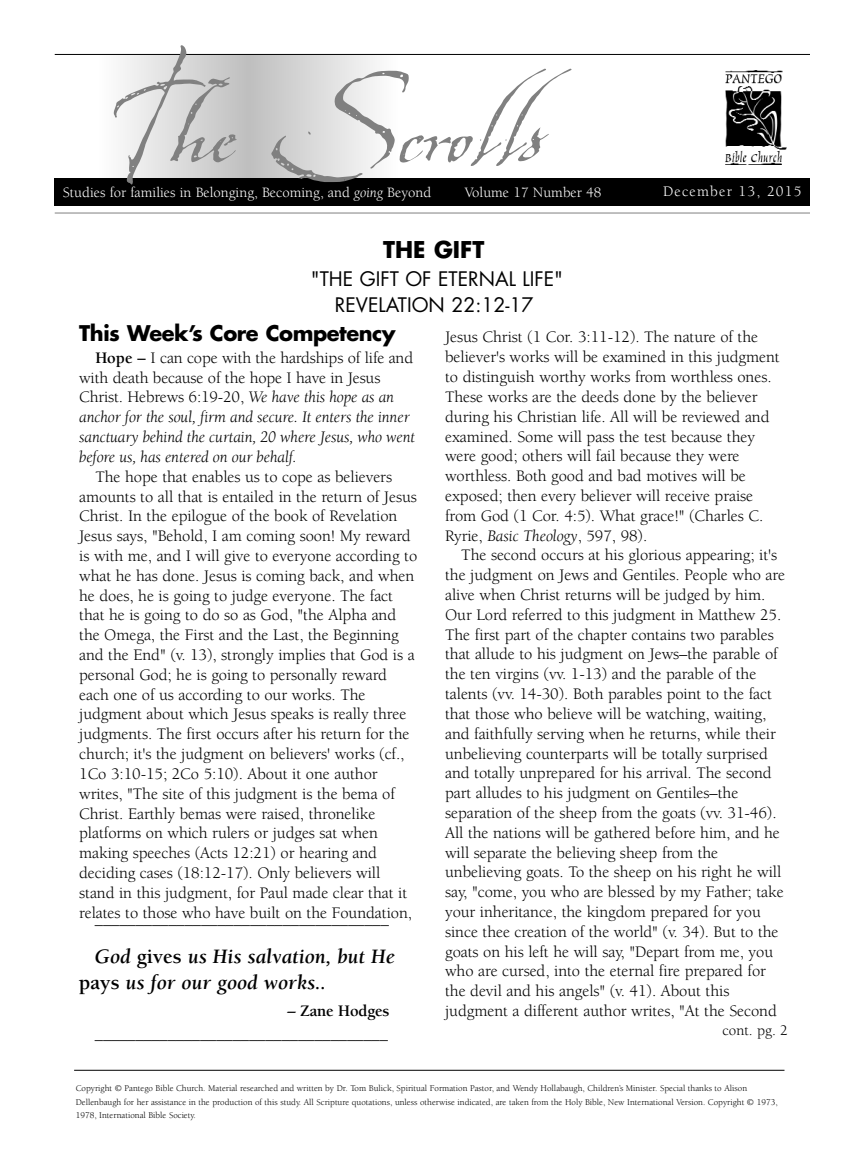
<style>
.page{position:relative;width:864px;height:1155px;background:#fff}
.page>*{position:absolute;margin:0;border:0;box-sizing:border-box;transform-origin:0 0}
.t1{font:257.25px "La Figura";color:#808080}
.t2{font:700 22.5px "Futura";color:#000}
.t3{font:italic 700 21px/26.2px "Berkeley";color:#000}
.t4{font:700 21px "Futura";letter-spacing:-.02em;color:#000}
.t5{font:19.5px/25.7px "Futura";color:#000;text-align:center}
.t6{font:16.5px/19.8px "Berkeley";letter-spacing:-.005em;color:#000}
.t7{font:italic 16.5px/19.8px "Berkeley";letter-spacing:-.01em;color:#000}
.t8{font:15px "Berkeley";letter-spacing:.08em;color:#fff}
.t9{font:15px "Berkeley";color:#000}
.t10{font:14.7px "Berkeley";color:#fff}
.t11{font:9px/13.5px "Berkeley";color:#000}
.s1{font-style:italic}
.s2{font-weight:700;font-style:normal}
.s3{font-style:normal}
.s4{font-weight:700;font-style:italic}
.s5{font-weight:700}
</style>
<div class="page">
<hr style="left:74px;top:1069px;width:710px;height:1px;background:#000">
<div style="left:144px;top:55px;width:210px;height:146px;background:#ebebeb"></div>
<div style="left:155px;top:55px;width:187px;height:146px;background:#e6e6e6"></div>
<div style="left:165px;top:55px;width:168px;height:146px;background:#e2e2e2"></div>
<div style="left:174px;top:55px;width:149px;height:146px;background:#dedede"></div>
<div style="left:183px;top:55px;width:131px;height:146px;background:#dadada"></div>
<div style="left:193px;top:55px;width:112px;height:146px;background:#d6d6d6"></div>
<div style="left:202px;top:55px;width:93px;height:146px;background:#d2d2d2"></div>
<div style="left:211px;top:55px;width:75px;height:146px;background:#cecece"></div>
<div style="left:221px;top:55px;width:56px;height:146px;background:#cacaca"></div>
<div style="left:230px;top:55px;width:37px;height:146px;background:#c6c6c6"></div>
<div style="left:239px;top:55px;width:19px;height:146px;background:#c2c2c2"></div>
<img style="left:725px;top:70px;width:62px;height:94px">
<hr style="left:55px;top:54px;width:755px;height:1px;background:#000">
<div style="left:55px;top:178px;width:755px;height:27px;background:#000"></div>
<hr style="left:55px;top:213px;width:755px;height:1px;background:#808080">
<h1 class="t1" style="left:109px;top:-78px;width:436px">The Scrolls</h1>
<p class="t10" style="left:63px;top:186px;width:370px">Studies for families in Belonging, Becoming, and <span class="s1">going</span> Beyond</p>
<p class="t10" style="left:465px;top:186px;width:138px">Volume 17 Number 48</p>
<p class="t8" style="left:663px;top:186px;width:140px">December 13, 2015</p>
<h2 class="t2" style="left:383px;top:239px;width:103px">THE GIFT</h2>
<p class="t5" style="left:311px;top:267px;width:254px">"THE GIFT OF ETERNAL LIFE"<br>REVELATION 22:12-17</p>
<p class="t4" style="left:79px;top:324px;width:318px">This Week’s Core Competency</p>
<p class="t7" style="left:79px;top:349px;width:337px;text-indent:16px"><span class="s2">Hope –</span> <span class="s3">I can cope with the hardships of life and with death because of the hope I have in Jesus Christ. Hebrews 6:19-20,</span> We have this hope as an anchor for the soul, firm and secure. It enters the inner sanctuary behind the curtain, 20 where Jesus, who went before us, has entered on our behalf.</p>
<p class="t6" style="left:79px;top:468px;width:340px;text-indent:16px">The hope that enables us to cope as believers amounts to all that is entailed in the return of Jesus Christ. In the epilogue of the book of Revelation Jesus says, "Behold, I am coming soon! My reward is with me, and I will give to everyone according to what he has done. Jesus is coming back, and when he does, he is going to judge everyone. The fact that he is going to do so as God, "the Alpha and the Omega, the First and the Last, the Beginning and the End" (v. 13), strongly implies that God is a personal God; he is going to personally reward each one of us according to our works. The judgment about which Jesus speaks is really three judgments. The first occurs after his return for the church; it's the judgment on believers' works (cf., 1Co 3:10-15; 2Co 5:10). About it one author writes, "The site of this judgment is the bema of Christ. Earthly bemas were raised, thronelike platforms on which rulers or judges sat when making speeches (Acts 12:21) or hearing and deciding cases (18:12-17). Only believers will stand in this judgment, for Paul made clear that it relates to those who have built on the Foundation,</p>
<p class="t6" style="left:95px;top:910px;width:295px">____________________________________</p>
<p class="t3" style="left:79px;top:944px;width:318px;text-indent:16px">God <span class="s3">gives</span> us His salvation, but He <span class="s3">pays</span> us for our good works..</p>
<p class="t6" style="left:95px;top:1000px;width:296px;line-height:22.8px;text-align:right"><span class="s4">–</span> <span class="s5">Zane Hodges </span><span class="s4">____________</span>________________________</p>
<p class="t6" style="left:445px;top:329px;width:336px">Jesus Christ (1 Cor. 3:11-12). The nature of the believer's works will be examined in this judgment to distinguish worthy works from worthless ones.<br>These works are the deeds done by the believer during his Christian life. All will be reviewed and examined. Some will pass the test because they were good; others will fail because they were worthless. Both good and bad motives will be exposed; then every believer will receive praise from God (1 Cor. 4:5). What grace!" (Charles C.<br>Ryrie, <span class="s1">Basic Theology</span>, 597, 98).</p>
<p class="t6" style="left:445px;top:546px;width:341px;text-indent:16px">The second occurs at his glorious appearing; it's the judgment on Jews and Gentiles. People who are alive when Christ returns will be judged by him.<br>Our Lord referred to this judgment in Matthew 25.<br>The first part of the chapter contains two parables that allude to his judgment on Jews–the parable of the ten virgins (vv. 1-13) and the parable of the talents (vv. 14-30). Both parables point to the fact that those who believe will be watching, waiting, and faithfully serving when he returns, while their unbelieving counterparts will be totally surprised and totally unprepared for his arrival. The second part alludes to his judgment on Gentiles–the separation of the sheep from the goats (vv. 31-46).<br>All the nations will be gathered before him, and he will separate the believing sheep from the unbelieving goats. To the sheep on his right he will say, "come, you who are blessed by my Father; take your inheritance, the kingdom prepared for you since thee creation of the world" (v. 34). But to the goats on his left he will say, "Depart from me, you who are cursed, into the eternal fire prepared for the devil and his angels" (v. 41). About this judgment a different author writes, "At the Second</p>
<p class="t9" style="left:722px;top:1024px;width:67px">cont. pg. 2</p>
<p class="t11" style="left:76px;top:1082px;width:704px">Copyright © Pantego Bible Church. Material researched and written by Dr. Tom Bulick, Spiritual Formation Pastor, and Wendy Hollabaugh, Children’s Minister. Special thanks to Alison<br>Dellenbaugh for her assistance in the production of this study. All Scripture quotations, unless otherwise indicated, are taken from the Holy Bible, New International Version. Copyright © 1973,<br>1978, International Bible Society.</p>
</div>
